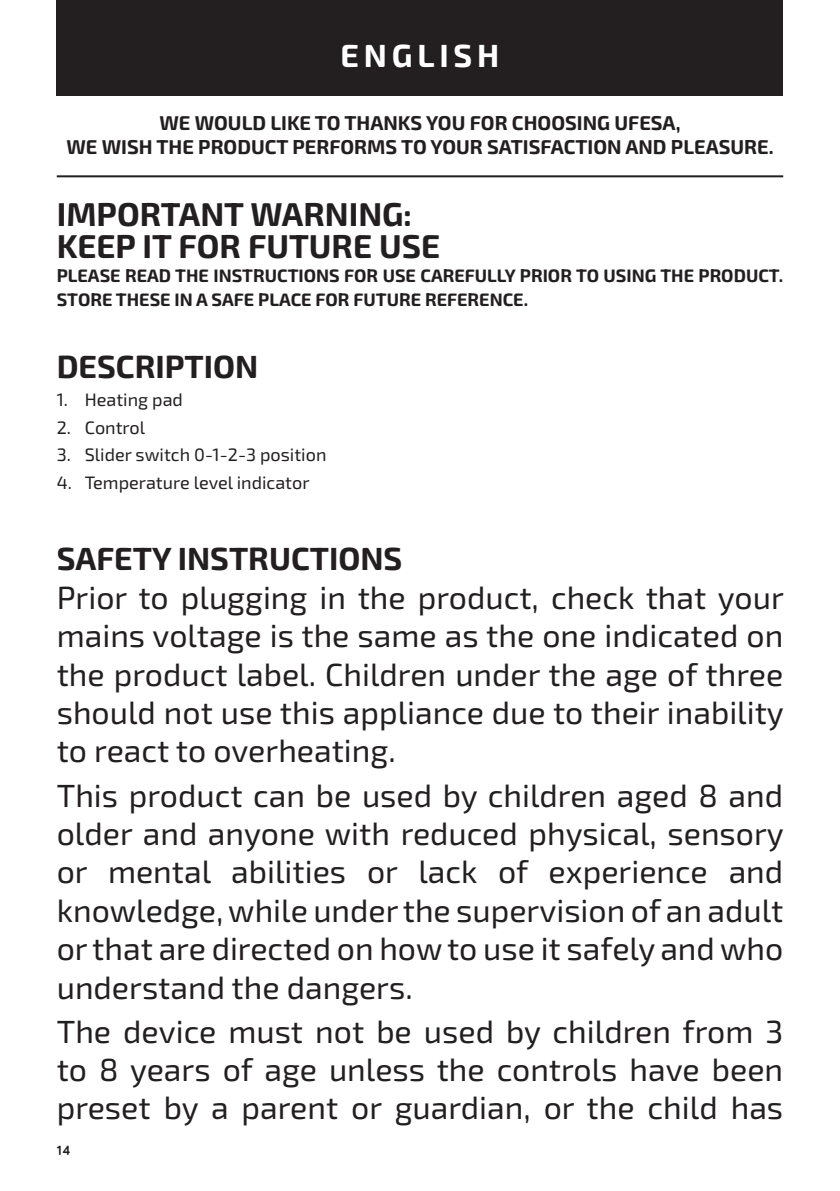
<style>
.page{position:relative;width:840px;height:1191px;background:#fff}
.page>*{position:absolute;margin:0;border:0;box-sizing:border-box;transform-origin:0 0}
.t1{font:700 33px/32px "Exo 2";color:#231f20}
.t2{font:32px/38.4px "Exo 2";color:#231f20;text-align:justify}
.t3{font:700 32px "Exo 2";color:#231f20}
.t4{font:700 32px "Exo 2";letter-spacing:.15em;color:#fff}
.t5{font:700 20px/24px "Exo 2";color:#231f20;text-align:center}
.t6{font:700 18px/24px "Exo 2";color:#231f20}
.t7{font:18px "Exo 2";color:#231f20}
.t8{font:700 14px "Bariol";color:#231f20}
</style>
<div class="page">
<div style="left:57px;top:0;width:725px;height:95px;background:#231f20"></div>
<hr style="left:57px;top:175px;width:725px;height:2px;background:#231f20">
<p class="t4" style="left:340px;top:33px;width:160px">ENGLISH</p>
<p class="t5" style="left:66px;top:110px;width:708px">WE WOULD LIKE TO THANKS YOU FOR CHOOSING UFESA,<br>WE WISH THE PRODUCT PERFORMS TO YOUR SATISFACTION AND PLEASURE.</p>
<p class="t1" style="left:57px;top:197px;width:385px">IMPORTANT WARNING:<br>KEEP IT FOR FUTURE USE</p>
<p class="t6" style="left:57px;top:263px;width:727px">PLEASE READ THE INSTRUCTIONS FOR USE CAREFULLY PRIOR TO USING THE PRODUCT.<br>STORE THESE IN A SAFE PLACE FOR FUTURE REFERENCE.</p>
<p class="t3" style="left:57px;top:344px;width:203px">DESCRIPTION</p>
<p class="t7" style="left:57px;top:389px;width:128px">1. Heating pad</p>
<p class="t7" style="left:57px;top:417px;width:90px">2. Control</p>
<p class="t7" style="left:57px;top:444px;width:271px">3. Slider switch 0-1-2-3 position</p>
<p class="t7" style="left:57px;top:472px;width:254px">4. Temperature level indicator</p>
<p class="t3" style="left:57px;top:537px;width:347px">SAFETY INSTRUCTIONS</p>
<p class="t2" style="left:57px;top:579px;width:728px">Prior to plugging in the product, check that your mains voltage is the same as the one indicated on the product label. Children under the age of three should not use this appliance due to their inability to react to overheating.</p>
<p class="t2" style="left:57px;top:776px;width:728px">This product can be used by children aged 8 and older and anyone with reduced physical, sensory or mental abilities or lack of experience and knowledge, while under the supervision of an adult or that are directed on how to use it safely and who understand the dangers.</p>
<p class="t2" style="left:57px;top:1013px;width:727px">The device must not be used by children from 3 to 8 years of age unless the controls have been preset by a parent or guardian, or the child has</p>
<p class="t8" style="left:57px;top:1142px;width:15px">14</p>
</div>
